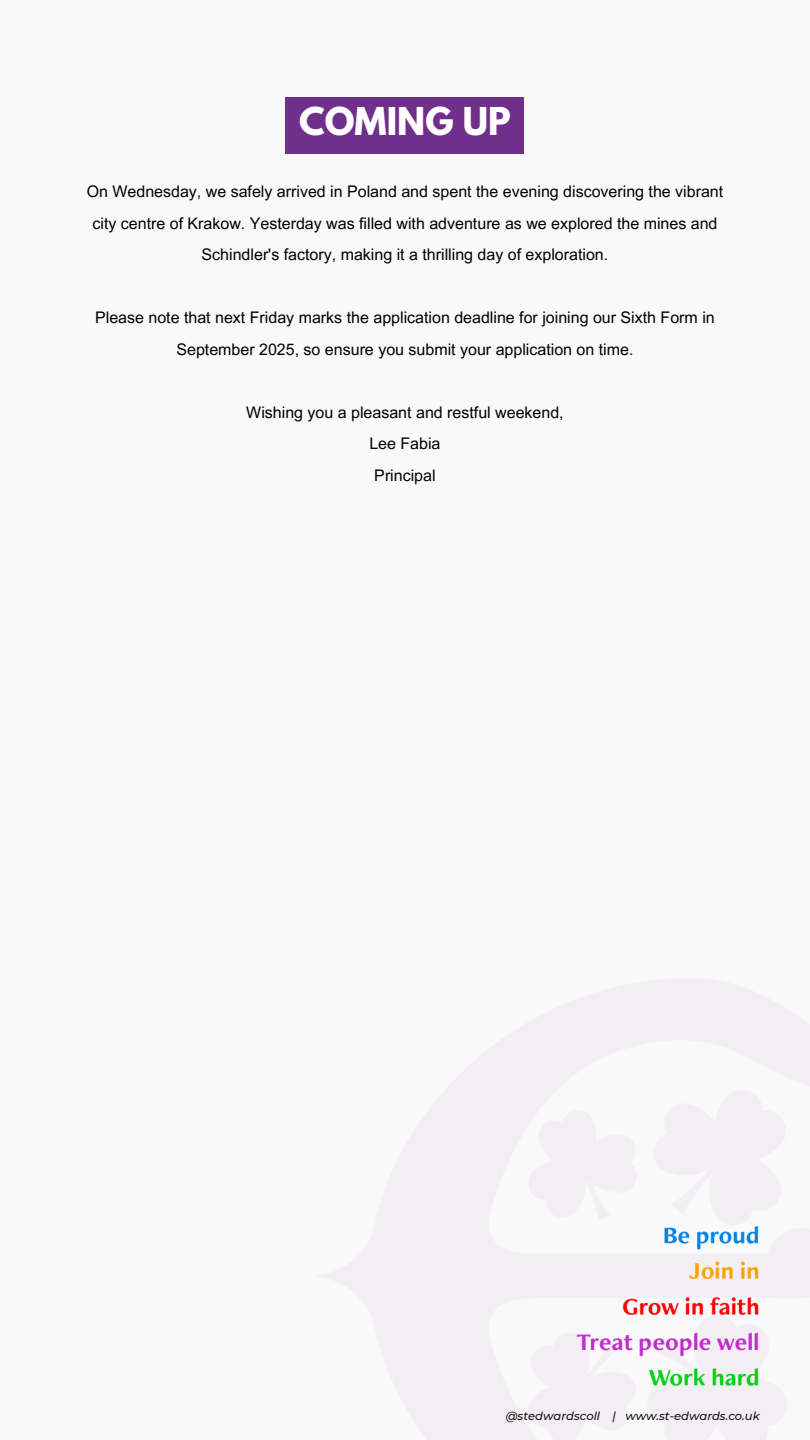
<style>
.page{position:relative;width:810px;height:1440px;background:#f9f9f9}
.page>*{position:absolute;margin:0;border:0;box-sizing:border-box;transform-origin:0 0}
.t1{font:700 34px "League Spartan";color:#fff}
.t2{font:16px/31.5px "Arial MT Pro";color:#000;text-align:center}
.t3{font:italic 500 11.5px "Montserrat";color:#171310}
</style>
<div class="page">
<img style="left:561px;top:1201px;width:214px;height:214px">
<div style="left:286px;top:98px;width:238px;height:56px;background:#702f8a"></div>
<h2 class="t1" style="left:299px;top:105px;width:213px">COMING UP</h2>
<h2 class="t2" style="left:87px;top:178px;width:638px">On Wednesday, we safely arrived in Poland and spent the evening discovering the vibrant city centre of Krakow. Yesterday was filled with adventure as we explored the mines and<br>Schindler's factory, making it a thrilling day of exploration.</h2>
<h2 class="t2" style="left:95px;top:304px;width:621px">Please note that next Friday marks the application deadline for joining our Sixth Form in<br>September 2025, so ensure you submit your application on time.</h2>
<p class="t2" style="left:246px;top:398px;width:319px">Wishing you a pleasant and restful weekend,<br>Lee Fabia<br>Principal</p>
<h1 class="t3" style="left:506px;top:1409px;width:256px">@stedwardscoll | www.st-edwards.co.uk</h1>
</div>
